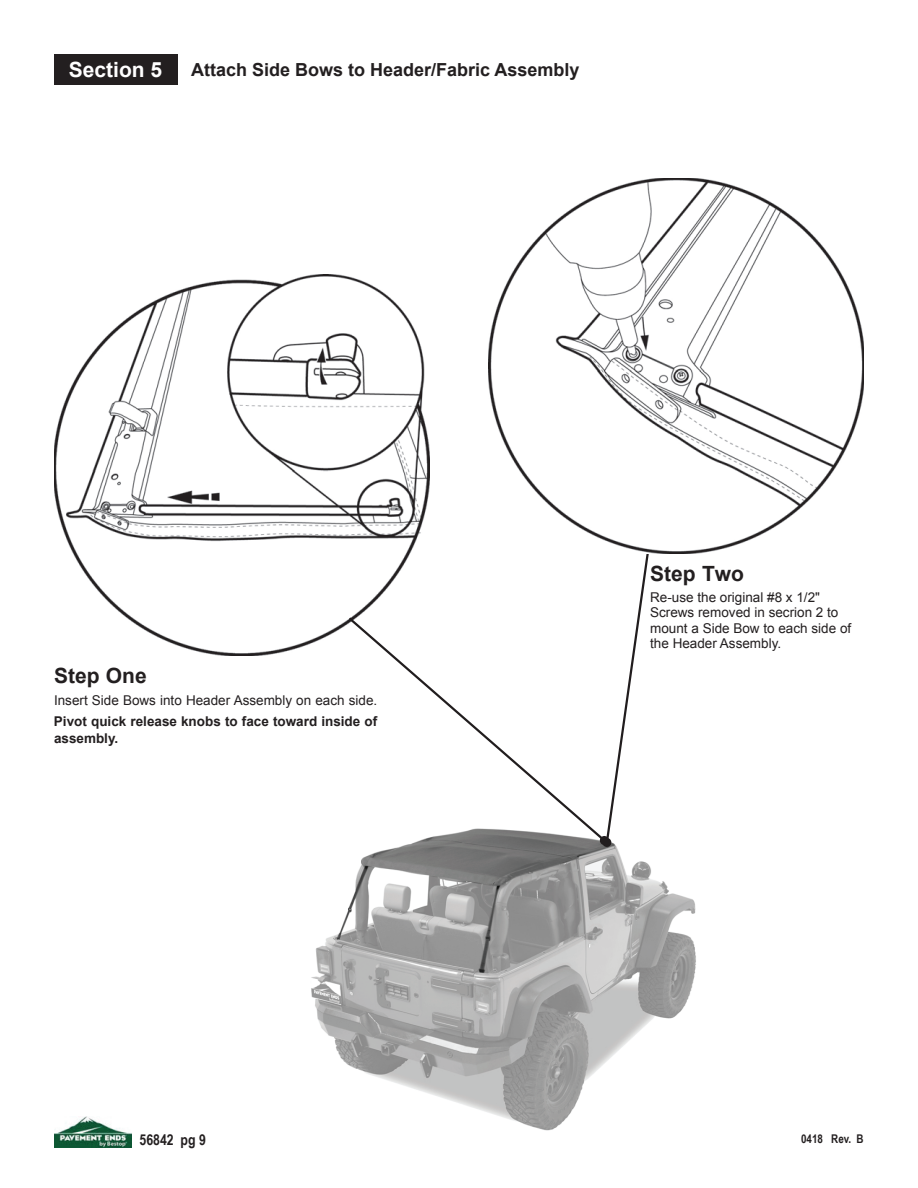
<style>
.page{position:relative;width:918px;height:1188px;background:#fff}
.page>*{position:absolute;margin:0;border:0;box-sizing:border-box;transform-origin:0 0}
.t1{font:700 21px "Arial";color:#231f20}
.t2{font:700 21px "Arial";color:#fff}
.t3{font:700 18px "Arial";color:#231f20}
.t4{font:700 15px "Arial Narrow";color:#231f20}
.t5{font:13.5px/15.5px "Arial";color:#231f20}
.t6{font:700 13.5px/16.2px "Arial";color:#231f20}
.t7{font:700 12px "Arial Narrow";color:#231f20}
</style>
<div class="page">
<img style="left:54px;top:1116px;width:78px;height:32px">
<img style="left:311px;top:844px;width:385px;height:287px">
<img style="left:54px;top:274px;width:375px;height:382px">
<svg style="left:346px;top:615px;width:253px;height:229px"></svg>
<svg style="left:599px;top:554px;width:52px;height:294px"></svg>
<img style="left:489px;top:178px;width:375px;height:376px">
<div style="left:54px;top:54px;width:123px;height:30px;background:#231f20"></div>
<h1 class="t2" style="left:69px;top:55px;width:95px">Section 5</h1>
<h2 class="t3" style="left:191px;top:57px;width:390px">Attach Side Bows to Header/Fabric Assembly</h2>
<h1 class="t1" style="left:54px;top:662px;width:94px">Step One</h1>
<p class="t5" style="left:54px;top:693px;width:325px">Insert Side Bows into Header Assembly on each side.</p>
<p class="t6" style="left:54px;top:714px;width:325px">Pivot quick release knobs to face toward inside of assembly.</p>
<h1 class="t1" style="left:650px;top:560px;width:95px">Step Two</h1>
<p class="t5" style="left:650px;top:590px;width:203px">Re-use the original #8 x 1/2"<br>Screws removed in secrion 2 to mount a Side Bow to each side of the Header Assembly.</p>
<p class="t4" style="left:140px;top:1128px;width:68px">56842 pg 9</p>
<p class="t7" style="left:801px;top:1129px;width:64px">0418 Rev. B</p>
</div>
